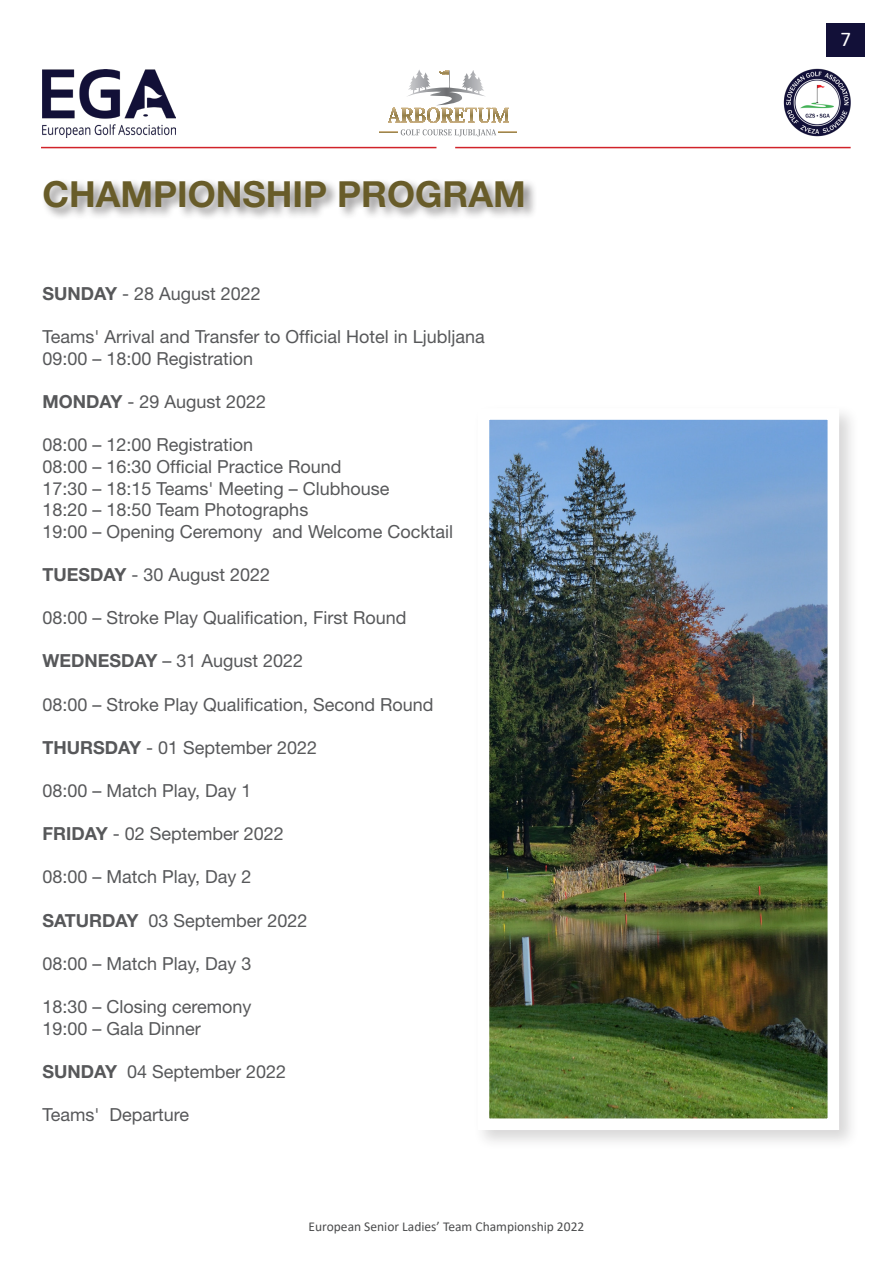
<style>
.page{position:relative;width:893px;height:1263px;background:#fff}
.page>*{position:absolute;margin:0;border:0;box-sizing:border-box;transform-origin:0 0}
.t1{font:700 36px "Helvetica Neue";color:#685c29}
.t2{font:21px "Calibri";color:#fff}
.t3{font:18px "Helvetica Neue";color:#57585a}
.t4{font:13.5px "Calibri";color:#4b4c4d}
.s1{font-weight:700}
</style>
<div class="page">
<div style="left:827px;top:24px;width:38px;height:33px;background:#121038"></div>
<div style="left:42px;top:179px;width:496px;height:42px;background:#231f20;opacity:.51"></div>
<hr style="left:41px;top:147px;width:395px;height:1px;background:#d1232a">
<hr style="left:455px;top:147px;width:396px;height:1px;background:#d1232a">
<div style="left:473px;top:404px;width:387px;height:747px;background:#231f20;opacity:.18"></div>
<img style="left:473px;top:404px;width:372px;height:732px">
<svg style="left:388px;top:70px;width:121px;height:66px"></svg>
<img style="left:783px;top:68px;width:68px;height:69px">
<img style="left:43px;top:70px;width:132px;height:68px">
<p class="t1" style="left:43px;top:166px;width:485px">CHAMPIONSHIP PROGRAM</p>
<p class="t3" style="left:43px;top:281px;width:220px"><span class="s1">SUNDAY</span> - 28 August 2022</p>
<p class="t3" style="left:43px;top:324px;width:444px">Teams' Arrival and Transfer to Official Hotel in Ljubljana</p>
<p class="t3" style="left:43px;top:346px;width:212px">09:00 – 18:00 Registration</p>
<p class="t3" style="left:43px;top:389px;width:225px"><span class="s1">MONDAY</span> - 29 August 2022</p>
<p class="t3" style="left:43px;top:432px;width:212px">08:00 – 12:00 Registration</p>
<p class="t3" style="left:43px;top:454px;width:301px">08:00 – 16:30 Official Practice Round</p>
<p class="t3" style="left:43px;top:475px;width:348px">17:30 – 18:15 Teams' Meeting – Clubhouse</p>
<p class="t3" style="left:43px;top:497px;width:267px">18:20 – 18:50 Team Photographs</p>
<p class="t3" style="left:43px;top:518px;width:412px">19:00 – Opening Ceremony and Welcome Cocktail</p>
<p class="t3" style="left:43px;top:562px;width:229px"><span class="s1">TUESDAY</span> - 30 August 2022</p>
<p class="t3" style="left:43px;top:605px;width:366px">08:00 – Stroke Play Qualification, First Round</p>
<p class="t3" style="left:43px;top:648px;width:262px"><span class="s1">WEDNESDAY</span> – 31 August 2022</p>
<p class="t3" style="left:43px;top:691px;width:393px">08:00 – Stroke Play Qualification, Second Round</p>
<p class="t3" style="left:43px;top:734px;width:276px"><span class="s1">THURSDAY</span> - 01 September 2022</p>
<p class="t3" style="left:43px;top:778px;width:211px">08:00 – Match Play, Day 1</p>
<p class="t3" style="left:43px;top:821px;width:243px"><span class="s1">FRIDAY</span> - 02 September 2022</p>
<p class="t3" style="left:43px;top:864px;width:211px">08:00 – Match Play, Day 2</p>
<p class="t3" style="left:43px;top:907px;width:267px"><span class="s1">SATURDAY</span> 03 September 2022</p>
<p class="t3" style="left:43px;top:950px;width:211px">08:00 – Match Play, Day 3</p>
<p class="t3" style="left:43px;top:994px;width:211px">18:30 – Closing ceremony</p>
<p class="t3" style="left:43px;top:1015px;width:160px">19:00 – Gala Dinner</p>
<p class="t3" style="left:43px;top:1058px;width:245px"><span class="s1">SUNDAY</span> 04 September 2022</p>
<p class="t3" style="left:43px;top:1102px;width:148px">Teams' Departure</p>
<p class="t4" style="left:309px;top:1217px;width:277px">European Senior Ladies’ Team Championship 2022</p>
<p class="t2" style="left:840px;top:24px;width:12px">7</p>
</div>
